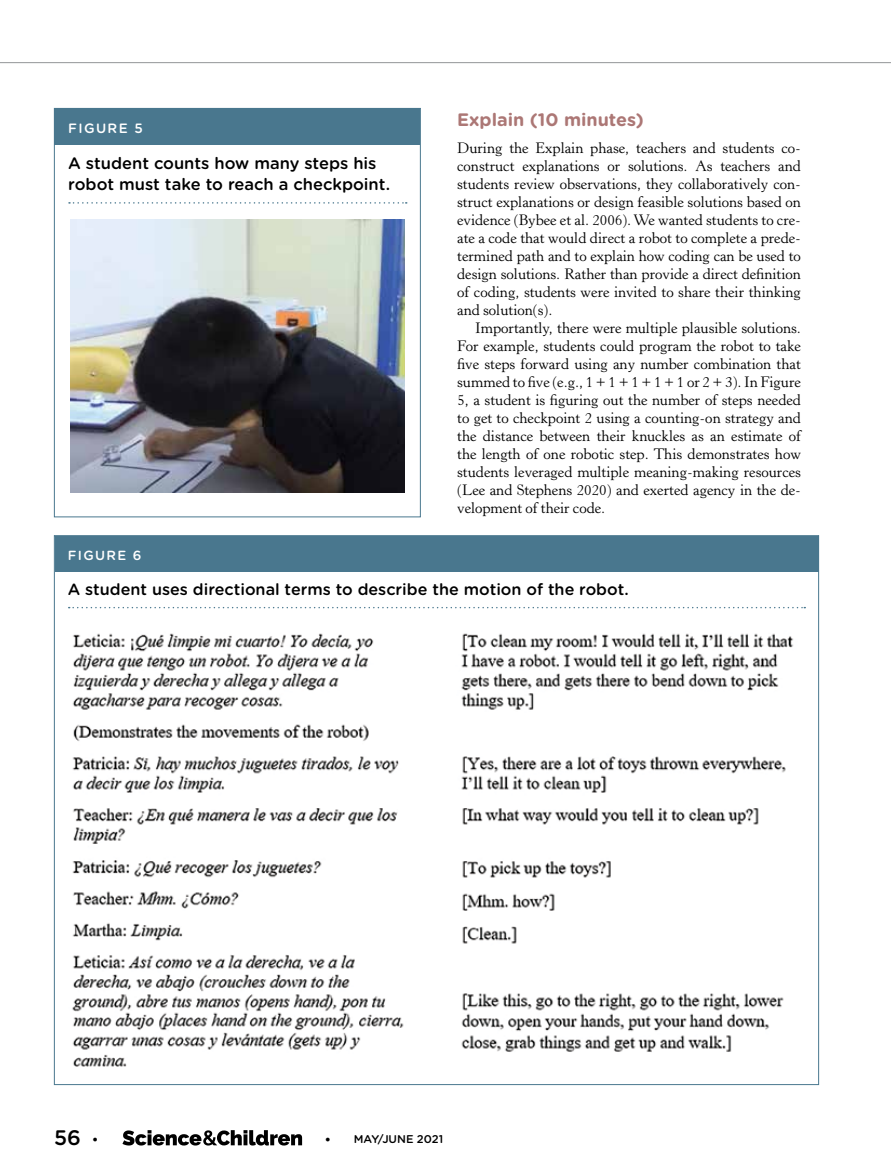
<style>
.page{position:relative;width:891px;height:1175px;background:#fff}
.page>*{position:absolute;margin:0;border:0;box-sizing:border-box;transform-origin:0 0}
.t1{font:500 21px "Gotham Rounded";color:#000}
.t2{font:700 18px "Gotham Rounded";color:#ac7775}
.t3{font:500 16.5px/21px "Gotham Rounded";color:#000}
.t4{font:500 16.2px "Gotham Rounded";color:#000}
.t5{font:15px/18px "Horley Old Style MT Std";color:#000;text-align:justify}
.t6{font:500 13.5px "Gotham Rounded";letter-spacing:.1em;color:#fff}
.t7{font:500 13.2px "Gotham Rounded";letter-spacing:.1em;color:#fff}
.t8{font:500 11.25px "Gotham Rounded";color:#000}
.s1{font-family:"Horley Old Style MT Std";font-weight:700;font-size:13.5px}
</style>
<div class="page">
<hr style="left:0;top:62px;width:891px;height:1px;background:#939598">
<svg style="left:122px;top:1130px;width:180px;height:15px"></svg>
<div style="left:55px;top:536px;width:763px;height:35px;background:#49778e"></div>
<svg style="left:69px;top:607px;width:736px;height:1px"></svg>
<img style="left:72px;top:633px;width:722px;height:433px">
<div style="left:55px;top:109px;width:365px;height:36px;background:#49778e"></div>
<svg style="left:69px;top:202px;width:338px;height:2px"></svg>
<div style="left:54px;top:108px;width:367px;height:409px;border:1px solid #49778e"></div>
<img style="left:71px;top:220px;width:334px;height:272px">
<p class="t6" style="left:68px;top:119px;width:76px">FIGURE 5</p>
<p class="t3" style="left:68px;top:152px;width:323px">A student counts how many steps his robot must take to reach a checkpoint.</p>
<p class="t2" style="left:457px;top:106px;width:188px">Explain (10 minutes)</p>
<p class="t5" style="left:457px;top:139px;width:345px">During the Explain phase, teachers and students co&shy;construct explanations or solutions. As teachers and students review observations, they collaboratively con&shy;struct explanations or design feasible solutions based on evidence (Bybee et al. 2006). We wanted students to cre&shy;ate a code that would direct a robot to complete a prede&shy;termined path and to explain how coding can be used to design solutions. Rather than provide a direct definition of coding, students were invited to share their thinking and solution(s).</p>
<p class="t5" style="left:457px;top:319px;width:345px;text-indent:18px">Importantly, there were multiple plausible solutions.<br>For example, students could program the robot to take five steps forward using any number combination that summed to five (e.g., 1 + 1 + 1 + 1 + 1 or 2 + 3). In Figure 5, a student is figuring out the number of steps needed to get to checkpoint 2 using a counting-on strategy and the distance between their knuckles as an estimate of the length of one robotic step. This demonstrates how students leveraged multiple meaning-making resources (Lee and Stephens 2020) and exerted agency in the de&shy;velopment of their code.</p>
<p class="t7" style="left:68px;top:546px;width:75px">FIGURE 6</p>
<p class="t4" style="left:68px;top:578px;width:562px">A student uses directional terms to describe the motion of the robot.</p>
<h1 class="t1" style="left:54px;top:1122px;width:45px">56 <span class="s1">•</span></h1>
<p class="t8" style="left:326px;top:1131px;width:119px"><span class="s1">•</span> MAY/JUNE 2021</p>
</div>
